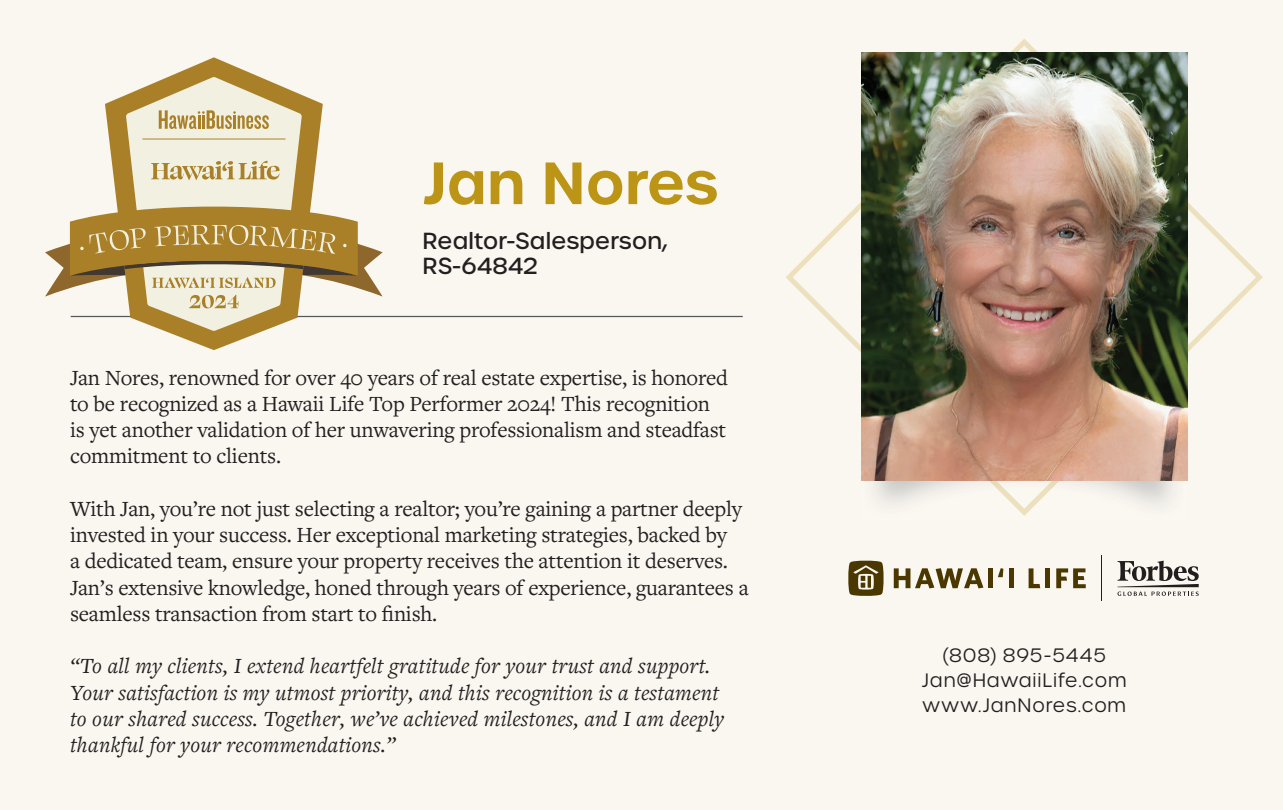
<style>
.page{position:relative;width:1283px;height:810px;background:#fff}
.page>*{position:absolute;margin:0;border:0;box-sizing:border-box;transform-origin:0 0}
.t1{font:600 57.5px "Urbane";color:#bc9517}
.t2{font:22.5px/26.2px "Freight Text Pro";letter-spacing:-.01em;color:#231f20}
.t3{font:italic 22.5px/26.2px "Freight Text Pro";letter-spacing:.01em;color:#231f20}
.t4{font:500 22.5px/25px "Urbane";letter-spacing:.01em;color:#231f20}
.t5{font:300 18.75px/25px "Urbane";letter-spacing:.045em;color:#231f20;text-align:center}
</style>
<div class="page">
<div style="left:0;top:0;width:1282px;height:810px;background:#faf7f1"></div>
<hr style="left:71px;top:316px;width:671px;height:1px;background:#57585a">
<div style="left:785px;top:39px;width:478px;height:477px;background:#faf7f1"></div>
<img style="left:862px;top:480px;width:324px;height:36px">
<img style="left:861px;top:53px;width:326px;height:427px">
<svg style="left:105px;top:58px;width:218px;height:292px;fill:#faf7f1"></svg>
<svg style="left:126px;top:77px;width:176px;height:254px;background:#dfd4b2"></svg>
<hr style="left:143px;top:139px;width:142px;height:1px;background:#a98028">
<svg style="left:159px;top:110px;width:110px;height:19px;background:#d0bd8c"></svg>
<svg style="left:45px;top:202px;width:337px;height:106px"></svg>
<svg style="left:151px;top:161px;width:129px;height:19px;background:#d6c69b"></svg>
<hr style="left:1101px;top:555px;width:1px;height:46px;background:#231f20">
<svg style="left:1117px;top:561px;width:81px;height:35px"></svg>
<svg style="left:847px;top:560px;width:37px;height:36px"></svg>
<svg style="left:893px;top:568px;width:90px;height:20px"></svg>
<div style="left:988px;top:568px;width:5px;height:20px;background:#4a3800"></div>
<svg style="left:997px;top:568px;width:6px;height:9px"></svg>
<div style="left:1008px;top:568px;width:5px;height:20px;background:#4a3800"></div>
<svg style="left:1028px;top:568px;width:12px;height:20px"></svg>
<div style="left:1045px;top:568px;width:5px;height:20px;background:#4a3800"></div>
<svg style="left:1056px;top:568px;width:29px;height:20px"></svg>
<h1 class="t1" style="left:422px;top:144px;width:297px">Jan Nores</h1>
<p class="t4" style="left:422px;top:228px;width:246px">Realtor-Salesperson,<br>RS-64842</p>
<p class="t2" style="left:70px;top:363px;width:659px">Jan Nores, renowned for over 40 years of real estate expertise, is honored to be recognized as a Hawaii Life Top Performer 2024! This recognition is yet another validation of her unwavering professionalism and steadfast commitment to clients.</p>
<p class="t2" style="left:70px;top:495px;width:680px">With Jan, you’re not just selecting a realtor; you’re gaining a partner deeply invested in your success. Her exceptional marketing strategies, backed by<br>a dedicated team, ensure your property receives the attention it deserves.<br>Jan’s extensive knowledge, honed through years of experience, guarantees a seamless transaction from start to finish.</p>
<p class="t3" style="left:70px;top:652px;width:655px">“To all my clients, I extend heartfelt gratitude for your trust and support.<br>Your satisfaction is my utmost priority, and this recognition is a testament to our shared success. Together, we’ve achieved milestones, and I am deeply thankful for your recommendations.”</p>
<p class="t5" style="left:922px;top:642px;width:206px">(808) 895-5445<br>Jan@HawaiiLife.com www.JanNores.com</p>
</div>
